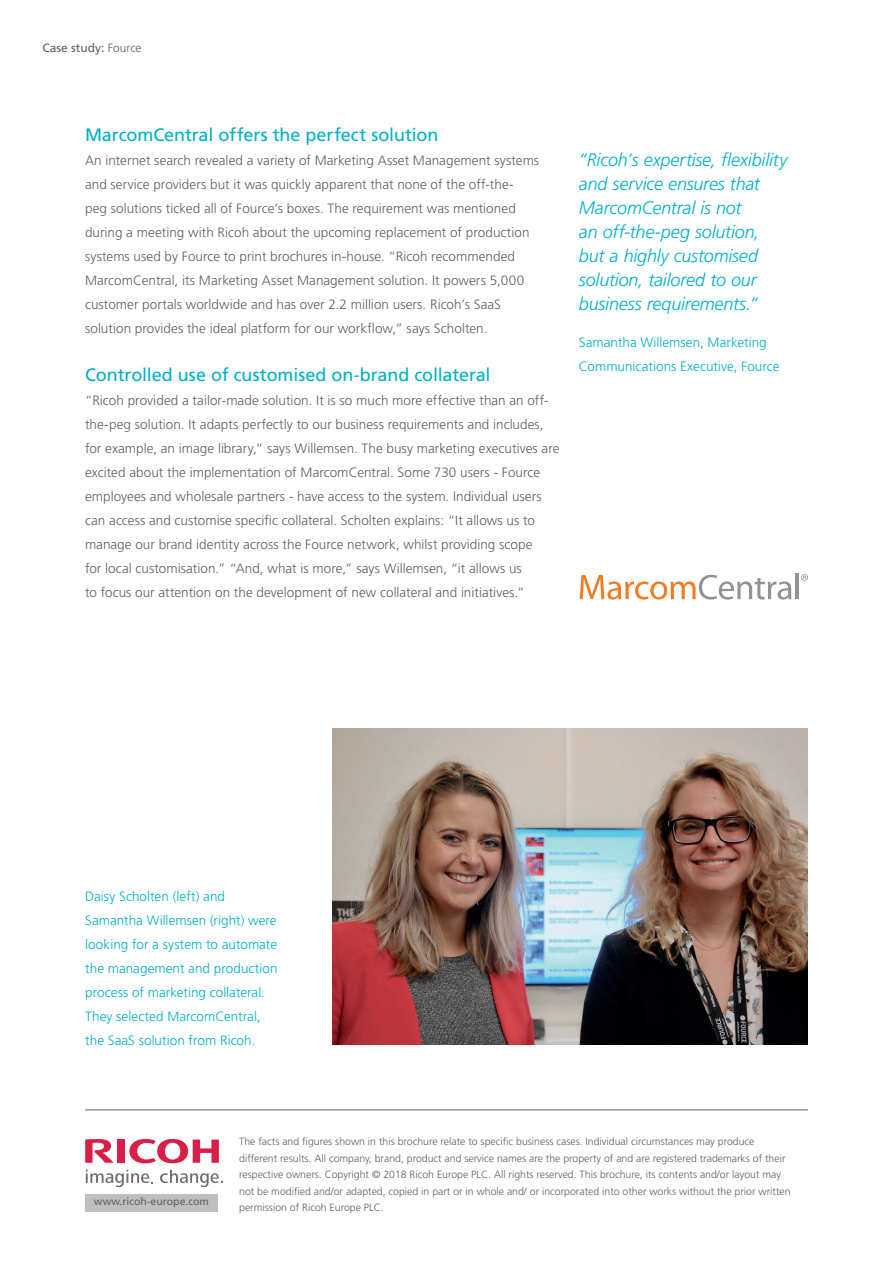
<style>
.page{position:relative;width:893px;height:1263px;background:#fff}
.page>*{position:absolute;margin:0;border:0;box-sizing:border-box;transform-origin:0 0}
.t1{font:italic 300 18px/24px "Frutiger LT Std";letter-spacing:-.01em;color:#00b0c7}
.t2{font:18px "Frutiger LT Std";letter-spacing:-.005em;color:#00b0c7}
.t3{font:300 13.5px/24px "Frutiger LT Std";letter-spacing:.005em;color:#5c6065}
.t4{font:300 13.5px/24px "Frutiger LT Std";color:#00b0c7}
.t5{font:12px "Frutiger LT Std";color:#5c6065}
.t6{font:300 10.5px/16.5px "Frutiger LT Std";color:#5c6065}
.t7{font:10.5px "Frutiger LT Std";color:#5c6065}
.s1{font-weight:300}
</style>
<div class="page">
<svg style="left:129px;top:1139px;width:90px;height:24px"></svg>
<div style="left:117px;top:1139px;width:8px;height:24px;background:#d91e47"></div>
<svg style="left:85px;top:1139px;width:29px;height:24px"></svg>
<svg style="left:86px;top:1170px;width:67px;height:18px"></svg>
<svg style="left:160px;top:1170px;width:63px;height:18px"></svg>
<div style="left:85px;top:1194px;width:133px;height:17px;background:#c0bec1"></div>
<hr style="left:85px;top:1109px;width:723px;height:1px;background:#5c6065">
<img style="left:332px;top:729px;width:475px;height:315px">
<svg style="left:580px;top:575px;width:211px;height:25px"></svg>
<hr style="left:796px;top:574px;width:3px;height:25px;background:#929396">
<svg style="left:801px;top:574px;width:7px;height:7px"></svg>
<p class="t5" style="left:43px;top:40px;width:101px">Case study: <span class="s1">Fource</span></p>
<p class="t2" style="left:85px;top:124px;width:355px">MarcomCentral offers the perfect solution</p>
<p class="t3" style="left:85px;top:149px;width:456px">An internet search revealed a variety of Marketing Asset Management systems and service providers but it was quickly apparent that none of the off-the-<br>peg solutions ticked all of Fource’s boxes. The requirement was mentioned during a meeting with Ricoh about the upcoming replacement of production systems used by Fource to print brochures in-house. “Ricoh recommended MarcomCentral, its Marketing Asset Management solution. It powers 5,000 customer portals worldwide and has over 2.2 million users. Ricoh’s SaaS solution provides the ideal platform for our workflow,” says Scholten.</p>
<p class="t2" style="left:85px;top:364px;width:407px">Controlled use of customised on-brand collateral</p>
<p class="t3" style="left:85px;top:389px;width:476px">“Ricoh provided a tailor-made solution. It is so much more effective than an off&shy;the-peg solution. It adapts perfectly to our business requirements and includes, for example, an image library,” says Willemsen. The busy marketing executives are excited about the implementation of MarcomCentral. Some 730 users - Fource employees and wholesale partners - have access to the system. Individual users can access and customise specific collateral. Scholten explains: “It allows us to manage our brand identity across the Fource network, whilst providing scope<br>for local customisation.” “And, what is more,” says Willemsen, “it allows us<br>to focus our attention on the development of new collateral and initiatives.”</p>
<p class="t1" style="left:579px;top:148px;width:210px">“Ricoh’s expertise, flexibility and service ensures that<br>MarcomCentral is not<br>an off-the-peg solution, but a highly customised solution, tailored to our business requirements.”</p>
<p class="t4" style="left:579px;top:331px;width:202px">Samantha Willemsen, Marketing<br>Communications Executive, Fource</p>
<p class="t4" style="left:85px;top:884px;width:194px">Daisy Scholten (left) and<br>Samantha Willemsen (right) were looking for a system to automate the management and production process of marketing collateral.<br>They selected MarcomCentral, the SaaS solution from Ricoh.</p>
<p class="t7" style="left:94px;top:1195px;width:116px">www.ricoh-europe.com</p>
<p class="t6" style="left:239px;top:1134px;width:553px">The facts and figures shown in this brochure relate to specific business cases. Individual circumstances may produce different results. All company, brand, product and service names are the property of and are registered trademarks of their respective owners. Copyright © 2018 Ricoh Europe PLC. All rights reserved. This brochure, its contents and/or layout may not be modified and/or adapted, copied in part or in whole and/ or incorporated into other works without the prior written permission of Ricoh Europe PLC.</p>
</div>
